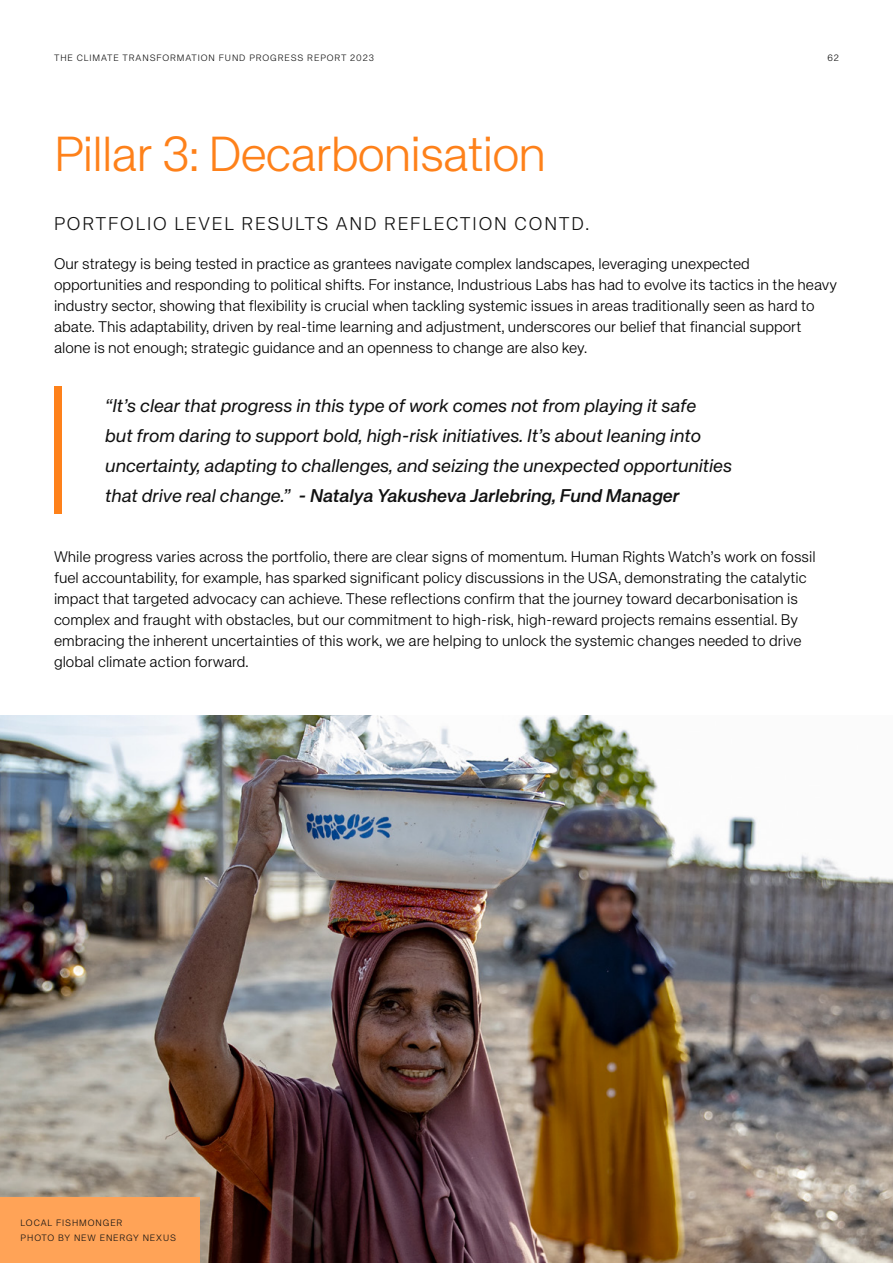
<style>
.page{position:relative;width:893px;height:1263px;background:#fff}
.page>*{position:absolute;margin:0;border:0;box-sizing:border-box;transform-origin:0 0}
.t1{font:300 48px "KH Teka";letter-spacing:-.02em;color:#fe811a}
.t2{font:italic 18px/30px "KH Teka";color:#111}
.t3{font:300 18px "KH Teka";letter-spacing:.1em;color:#111}
.t4{font:300 15px/21px "KH Teka";color:#000}
.t5{font:300 9px/15px "KH Teka";letter-spacing:.1em;color:#111}
.s1{font-weight:500}
</style>
<div class="page">
<div style="left:54px;top:386px;width:7px;height:128px;background:#fe811a"></div>
<img style="left:0;top:716px;width:893px;height:547px">
<div style="left:0;top:1198px;width:200px;height:65px;background:#ffa357"></div>
<p class="t5" style="left:54px;top:51px;width:321px">THE CLIMATE TRANSFORMATION FUND PROGRESS REPORT 2023</p>
<p class="t5" style="left:827px;top:51px;width:13px">62</p>
<h1 class="t1" style="left:54px;top:126px;width:493px">Pillar 3: Decarbonisation</h1>
<p class="t3" style="left:54px;top:213px;width:537px">PORTFOLIO LEVEL RESULTS AND REFLECTION CONTD.</p>
<p class="t4" style="left:54px;top:254px;width:785px">Our strategy is being tested in practice as grantees navigate complex landscapes, leveraging unexpected opportunities and responding to political shifts. For instance, Industrious Labs has had to evolve its tactics in the heavy industry sector, showing that flexibility is crucial when tackling systemic issues in areas traditionally seen as hard to abate. This adaptability, driven by real-time learning and adjustment, underscores our belief that financial support alone is not enough; strategic guidance and an openness to change are also key.</p>
<p class="t2" style="left:105px;top:391px;width:628px">“It’s clear that progress in this type of work comes not from playing it safe<br>but from daring to support bold, high-risk initiatives. It’s about leaning into uncertainty, adapting to challenges, and seizing the unexpected opportunities that drive real change.” <span class="s1">- Natalya Yakusheva Jarlebring, Fund Manager</span></p>
<p class="t4" style="left:54px;top:546px;width:763px">While progress varies across the portfolio, there are clear signs of momentum. Human Rights Watch’s work on fossil fuel accountability, for example, has sparked significant policy discussions in the USA, demonstrating the catalytic impact that targeted advocacy can achieve. These reflections confirm that the journey toward decarbonisation is complex and fraught with obstacles, but our commitment to high-risk, high-reward projects remains essential. By embracing the inherent uncertainties of this work, we are helping to unlock the systemic changes needed to drive global climate action forward.</p>
<p class="t5" style="left:21px;top:1216px;width:157px">LOCAL FISHMONGER<br>PHOTO BY NEW ENERGY NEXUS</p>
</div>
